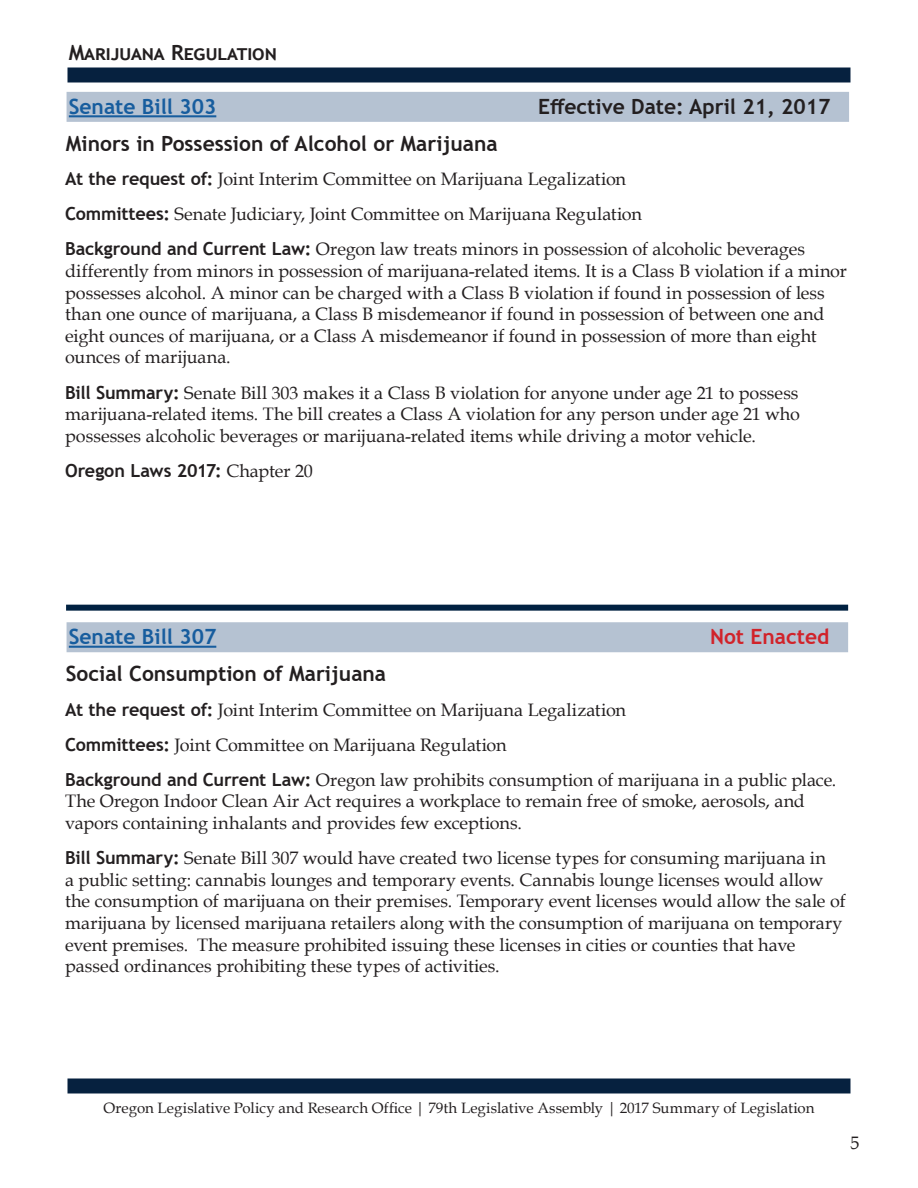
<style>
.page{position:relative;width:918px;height:1188px;background:#fff}
.page>*{position:absolute;margin:0;border:0;box-sizing:border-box;transform-origin:0 0}
.t1{font:700 21px "Trebuchet MS";color:#231f20}
.t2{font:700 21px "Trebuchet MS";color:#175d9e}
.t3{font:700 21px "Trebuchet MS";color:#d1232a}
.t4{font:18px/21.6px "Book Antiqua";color:#231f20}
.t5{font:700 18px "Trebuchet MS";letter-spacing:-.005em;color:#231f20}
.t6{font:15px "Book Antiqua";letter-spacing:.005em;color:#231f20}
.s1{font-family:"Trebuchet MS";font-weight:700}
.s2{font-family:"Book Antiqua";font-weight:400}
</style>
<div class="page">
<div style="left:68px;top:68px;width:782px;height:14px;background:#06213f"></div>
<div style="left:68px;top:1078px;width:782px;height:16px;background:#06213f"></div>
<div style="left:67px;top:92px;width:782px;height:30px;background:#b5c2d2"></div>
<hr style="left:69px;top:115px;width:147px;height:2px;background:#175d9e">
<div style="left:67px;top:622px;width:781px;height:30px;background:#b5c2d2"></div>
<hr style="left:69px;top:646px;width:147px;height:2px;background:#175d9e">
<div style="left:66px;top:605px;width:782px;height:6px;background:#002141"></div>
<p class="t1" style="left:69px;top:39px;width:210px">Marijuana Regulation</p>
<p class="t2" style="left:69px;top:93px;width:149px">Senate Bill 303</p>
<p class="t1" style="left:538px;top:93px;width:294px">Effective Date: April 21, 2017</p>
<p class="t1" style="left:66px;top:130px;width:433px">Minors in Possession of Alcohol or Marijuana</p>
<p class="t4" style="left:65px;top:161px;width:741px;line-height:35.1px"><span class="s1">At the request of:</span> Joint Interim Committee on Marijuana Legalization<br><span class="s1">Committees:</span> Senate Judiciary, Joint Committee on Marijuana Regulation<br><span class="s1">Background and Current Law:</span> Oregon law treats minors in possession of alcoholic beverages</p>
<p class="t4" style="left:65px;top:260px;width:783px">differently from minors in possession of marijuana-related items. It is a Class B violation if a minor possesses alcohol. A minor can be charged with a Class B violation if found in possession of less than one ounce of marijuana, a Class B misdemeanor if found in possession of between one and eight ounces of marijuana, or a Class A misdemeanor if found in possession of more than eight ounces of marijuana.</p>
<p class="t4" style="left:65px;top:381px;width:736px;text-align:justify"><span class="s1">Bill Summary:</span> Senate Bill 303 makes it a Class B violation for anyone under age 21 to possess marijuana-related items. The bill creates a Class A violation for any person under age 21 who possesses alcoholic beverages or marijuana-related items while driving a motor vehicle.</p>
<p class="t5" style="left:65px;top:459px;width:249px">Oregon Laws 2017: <span class="s2">Chapter 20</span></p>
<p class="t2" style="left:69px;top:623px;width:149px">Senate Bill 307</p>
<p class="t3" style="left:710px;top:623px;width:121px">Not Enacted</p>
<p class="t1" style="left:66px;top:661px;width:322px">Social Consumption of Marijuana</p>
<p class="t4" style="left:65px;top:692px;width:773px;line-height:35.1px"><span class="s1">At the request of:</span> Joint Interim Committee on Marijuana Legalization<br><span class="s1">Committees:</span> Joint Committee on Marijuana Regulation<br><span class="s1">Background and Current Law:</span> Oregon law prohibits consumption of marijuana in a public place.</p>
<p class="t4" style="left:65px;top:790px;width:741px">The Oregon Indoor Clean Air Act requires a workplace to remain free of smoke, aerosols, and vapors containing inhalants and provides few exceptions.</p>
<p class="t4" style="left:65px;top:847px;width:782px"><span class="s1">Bill Summary:</span> Senate Bill 307 would have created two license types for consuming marijuana in<br>a public setting: cannabis lounges and temporary events. Cannabis lounge licenses would allow the consumption of marijuana on their premises. Temporary event licenses would allow the sale of marijuana by licensed marijuana retailers along with the consumption of marijuana on temporary event premises. The measure prohibited issuing these licenses in cities or counties that have passed ordinances prohibiting these types of activities.</p>
<p class="t6" style="left:104px;top:1097px;width:712px">Oregon Legislative Policy and Research Office | 79th Legislative Assembly | 2017 Summary of Legislation</p>
<p class="t4" style="left:850px;top:1131px;width:10px">5</p>
</div>
